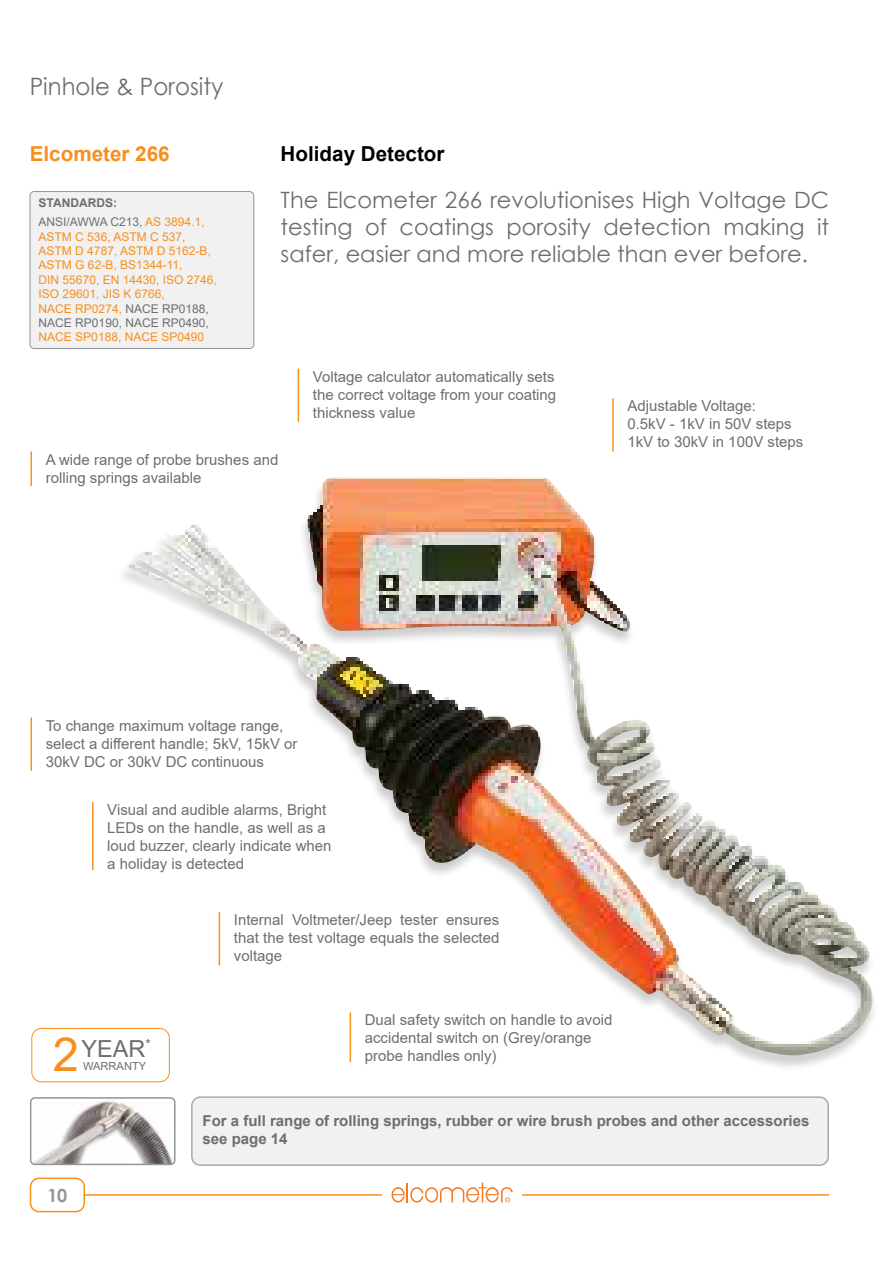
<style>
.page{position:relative;width:893px;height:1263px;background:#fff}
.page>*{position:absolute;margin:0;border:0;box-sizing:border-box;transform-origin:0 0}
.t1{font:24px "Century Gothic";color:#6d6e71;scale:.95 1}
.t2{font:23.55px "Arial";color:#6d6e71}
.t3{font:22.5px/27px "Century Gothic";color:#6d6e71;text-align:justify}
.t4{font:700 20.7px "Arial";color:#000}
.t5{font:700 20.7px "Arial";color:#f78f1e}
.t6{font:700 18px "Century Gothic";color:#939598}
.t7{font:15px/18px "Arial";color:#6d6e71}
.t8{font:700 15px/18px "Arial";color:#6d6e71}
.t9{font:12px/14.4px "Arial";color:#f78f1e}
.t10{font:12px/18.6px "Arial";color:#6d6e71}
.t11{font:11.1px "Arial";color:#6d6e71}
.s1{font-weight:700}
.s2{color:#f78f1e}
.s3{color:#6d6e71}
.s4{font-size:46.95px;color:#f78f1e}
</style>
<div class="page">
<div style="left:30px;top:1177px;width:55px;height:35px;border:2px solid #f78f1e;border-radius:9px"></div>
<hr style="left:83px;top:1194px;width:746px;height:2px;background:#f78f1e">
<div style="left:382px;top:1175px;width:140px;height:35px;background:#fff"></div>
<svg style="left:392px;top:1182px;width:121px;height:20px"></svg>
<div style="left:116px;top:477px;width:763px;height:595px;background:#000;opacity:.2"></div>
<img style="left:307px;top:477px;width:554px;height:574px">
<div style="left:192px;top:1097px;width:636px;height:68px;background:#f1f1f2;border-radius:9px"></div>
<div style="left:191px;top:1096px;width:638px;height:70px;border:2px solid #a7a9ac;border-radius:9px"></div>
<img style="left:34px;top:1101px;width:141px;height:63px">
<div style="left:30px;top:1097px;width:145px;height:68px;border:2px solid #939598;border-radius:4px"></div>
<hr style="left:298px;top:369px;width:1px;height:53px;background:#f78f1e">
<hr style="left:31px;top:452px;width:1px;height:34px;background:#f78f1e">
<hr style="left:612px;top:398px;width:2px;height:54px;background:#f78f1e">
<hr style="left:31px;top:718px;width:1px;height:53px;background:#f78f1e">
<hr style="left:219px;top:912px;width:1px;height:53px;background:#f78f1e">
<div style="left:30px;top:192px;width:224px;height:156px;background:#f1f1f2;border-radius:4px"></div>
<div style="left:30px;top:191px;width:224px;height:158px;border:1px solid #939598;border-radius:4px"></div>
<hr style="left:92px;top:802px;width:2px;height:68px;background:#f78f1e">
<div style="left:32px;top:1028px;width:137px;height:54px;background:#fff;border-radius:10px"></div>
<div style="left:31px;top:1028px;width:139px;height:54px;border:1px solid #f78f1e;border-radius:10px"></div>
<hr style="left:350px;top:1012px;width:1px;height:50px;background:#f78f1e">
<h1 class="t1" style="left:30px;top:70px;width:205px">Pinhole &amp; Porosity</h1>
<h3 class="t5" style="left:30px;top:139px;width:141px">Elcometer 266</h3>
<h3 class="t4" style="left:281px;top:139px;width:165px">Holiday Detector</h3>
<h3 class="t3" style="left:281px;top:186px;width:550px">The Elcometer 266 revolutionises High Voltage DC testing of coatings porosity detection making it safer, easier and more reliable than ever before.</h3>
<p class="t10" style="left:39px;top:194px;width:167px"><span class="s1">STANDARDS:<br></span>ANSI/AWWA C213, <span class="s2">AS 3894.1,</span></p>
<p class="t9" style="left:39px;top:229px;width:180px">ASTM C 536, ASTM C 537,<br>ASTM D 4787, ASTM D 5162-B,<br>ASTM G 62-B, BS1344-11,<br>DIN 55670, EN 14430, ISO 2746,<br>ISO 29601, JIS K 6766,<br>NACE RP0274, <span class="s3">NACE RP0188,<br>NACE RP0190, NACE RP0490,</span></p>
<p class="t9" style="left:39px;top:330px;width:167px">NACE SP0188, NACE SP0490</p>
<p class="t7" style="left:46px;top:450px;width:234px">A wide range of probe brushes and rolling springs available</p>
<p class="t7" style="left:313px;top:367px;width:245px;text-align:justify">Voltage calculator automatically sets the correct voltage from your coating thickness value</p>
<p class="t7" style="left:627px;top:397px;width:177px">Adjustable Voltage:<br>0.5kV - 1kV in 50V steps<br>1kV to 30kV in 100V steps</p>
<p class="t7" style="left:46px;top:716px;width:253px">To change maximum voltage range, select a different handle; 5kV, 15kV or<br>30kV DC or 30kV DC continuous</p>
<p class="t7" style="left:107px;top:801px;width:226px">Visual and audible alarms, Bright<br>LEDs on the handle, as well as a loud buzzer, clearly indicate when a holiday is detected</p>
<h2 class="t2" style="left:53px;top:1032px;width:99px"><span class="s4">2</span> YEAR<sup>*</sup></h2>
<p class="t11" style="left:83px;top:1058px;width:65px">WARRANTY</p>
<p class="t7" style="left:234px;top:911px;width:267px;text-align:justify">Internal Voltmeter/Jeep tester ensures that the test voltage equals the selected voltage</p>
<p class="t7" style="left:365px;top:1011px;width:249px">Dual safety switch on handle to avoid accidental switch on (Grey/orange probe handles only)</p>
<p class="t6" style="left:47px;top:1181px;width:21px">10</p>
<p class="t8" style="left:202px;top:1111px;width:608px">For a full range of rolling springs, rubber or wire brush probes and other accessories see page 14</p>
</div>
